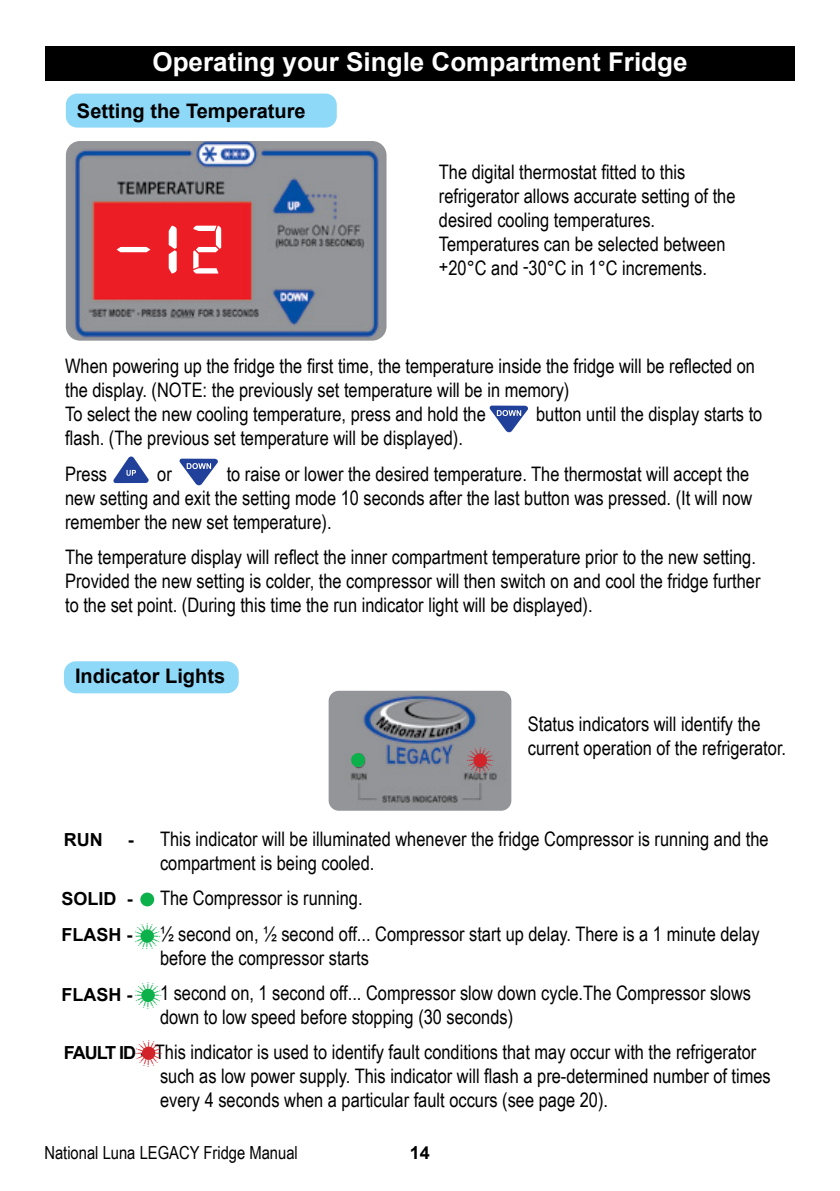
<style>
.page{position:relative;width:840px;height:1191px;background:#fff}
.page>*{position:absolute;margin:0;border:0;box-sizing:border-box;transform-origin:0 0}
.t1{font:73.2px "Digital 7";color:#fff;scale:1.5 1}
.t2{font:700 26px "Arial";color:#fff}
.t3{font:20px/24px "Arial Narrow";color:#000}
.t4{font:700 20px "Arial";color:#000}
.t5{font:18px "Arial Narrow";color:#000}
.t6{font:700 18px/35.8px "Arial";color:#000}
.s1{font-family:"Arial";font-weight:700;font-size:18px}
</style>
<div class="page">
<div style="left:66px;top:94px;width:270px;height:34px;background:#8ed8f8;border-radius:11px"></div>
<svg style="left:113px;top:456px;width:36px;height:27px"></svg>
<svg style="left:179px;top:458px;width:39px;height:28px"></svg>
<svg style="left:489px;top:405px;width:39px;height:28px"></svg>
<div style="left:45px;top:46px;width:749px;height:34px;background:#000"></div>
<div style="left:64px;top:661px;width:174px;height:32px;background:#8ed8f8;border-radius:12px"></div>
<img style="left:328px;top:691px;width:183px;height:119px">
<div style="left:351px;top:753px;width:14px;height:14px;background:#0db14b;border-radius:50%"></div>
<div style="left:140px;top:892px;width:14px;height:14px;background:#0db14b;border-radius:50%"></div>
<img style="left:66px;top:141px;width:320px;height:200px">
<svg style="left:141px;top:1046px;width:15px;height:14px"></svg>
<svg style="left:140px;top:929px;width:14px;height:14px"></svg>
<svg style="left:141px;top:988px;width:14px;height:14px"></svg>
<svg style="left:467px;top:747px;width:26px;height:26px"></svg>
<h2 class="t2" style="left:152px;top:43px;width:536px">Operating your Single Compartment Fridge</h2>
<p class="t4" style="left:77px;top:97px;width:230px">Setting the Temperature</p>
<h1 class="t1" style="left:111px;top:218px;width:77px">-12</h1>
<p class="t3" style="left:438px;top:159px;width:298px">The digital thermostat fitted to this refrigerator allows accurate setting of the desired cooling temperatures.<br>Temperatures can be selected between +20°C and -30°C in 1°C increments.</p>
<p class="t3" style="left:65px;top:353px;width:691px">When powering up the fridge the first time, the temperature inside the fridge will be reflected on the display. (NOTE: the previously set temperature will be in memory)<br>To select the new cooling temperature, press and hold the</p>
<p class="t3" style="left:536px;top:401px;width:228px">button until the display starts to</p>
<p class="t3" style="left:65px;top:420px;width:399px;line-height:35.4px">flash. (The previous set temperature will be displayed).<br>Press</p>
<p class="t3" style="left:65px;top:461px;width:688px;text-indent:161px">to raise or lower the desired temperature. The thermostat will accept the new setting and exit the setting mode 10 seconds after the last button was pressed. (It will now remember the new set temperature).</p>
<p class="t3" style="left:65px;top:544px;width:696px">The temperature display will reflect the inner compartment temperature prior to the new setting.<br>Provided the new setting is colder, the compressor will then switch on and cool the fridge further to the set point. (During this time the run indicator light will be displayed).</p>
<p class="t3" style="left:157px;top:461px;width:16px">or</p>
<p class="t4" style="left:75px;top:661px;width:152px">Indicator Lights</p>
<p class="t3" style="left:527px;top:711px;width:260px">Status indicators will identify the current operation of the refrigerator.</p>
<p class="t6" style="left:64px;top:822px;width:40px">RUN</p>
<p class="t3" style="left:160px;top:826px;width:610px;text-indent:-32px"><span class="s1">-</span> This indicator will be illuminated whenever the fridge Compressor is running and the compartment is being cooled.</p>
<p class="t3" style="left:160px;top:880px;width:601px;line-height:35.4px">The Compressor is running.<br>½ second on, ½ second off... Compressor start up delay. There is a 1 minute delay</p>
<p class="t3" style="left:160px;top:939px;width:592px;line-height:35.4px">before the compressor starts<br>1 second on, 1 second off... Compressor slow down cycle.The Compressor slows</p>
<p class="t3" style="left:64px;top:998px;width:693px;line-height:35.4px;text-indent:96px">down to low speed before stopping (30 seconds)<br><span class="s1">FAULT ID -</span> This indicator is used to identify fault conditions that may occur with the refrigerator</p>
<p class="t3" style="left:160px;top:1063px;width:612px">such as low power supply. This indicator will flash a pre-determined number of times every 4 seconds when a particular fault occurs (see page 20).</p>
<p class="t6" style="left:62px;top:881px;width:73px">SOLID -<br>FLASH -</p>
<p class="t6" style="left:62px;top:976px;width:72px">FLASH -</p>
<p class="t5" style="left:44px;top:1139px;width:255px">National Luna LEGACY Fridge Manual</p>
<p class="t6" style="left:410px;top:1134px;width:22px">14</p>
</div>
